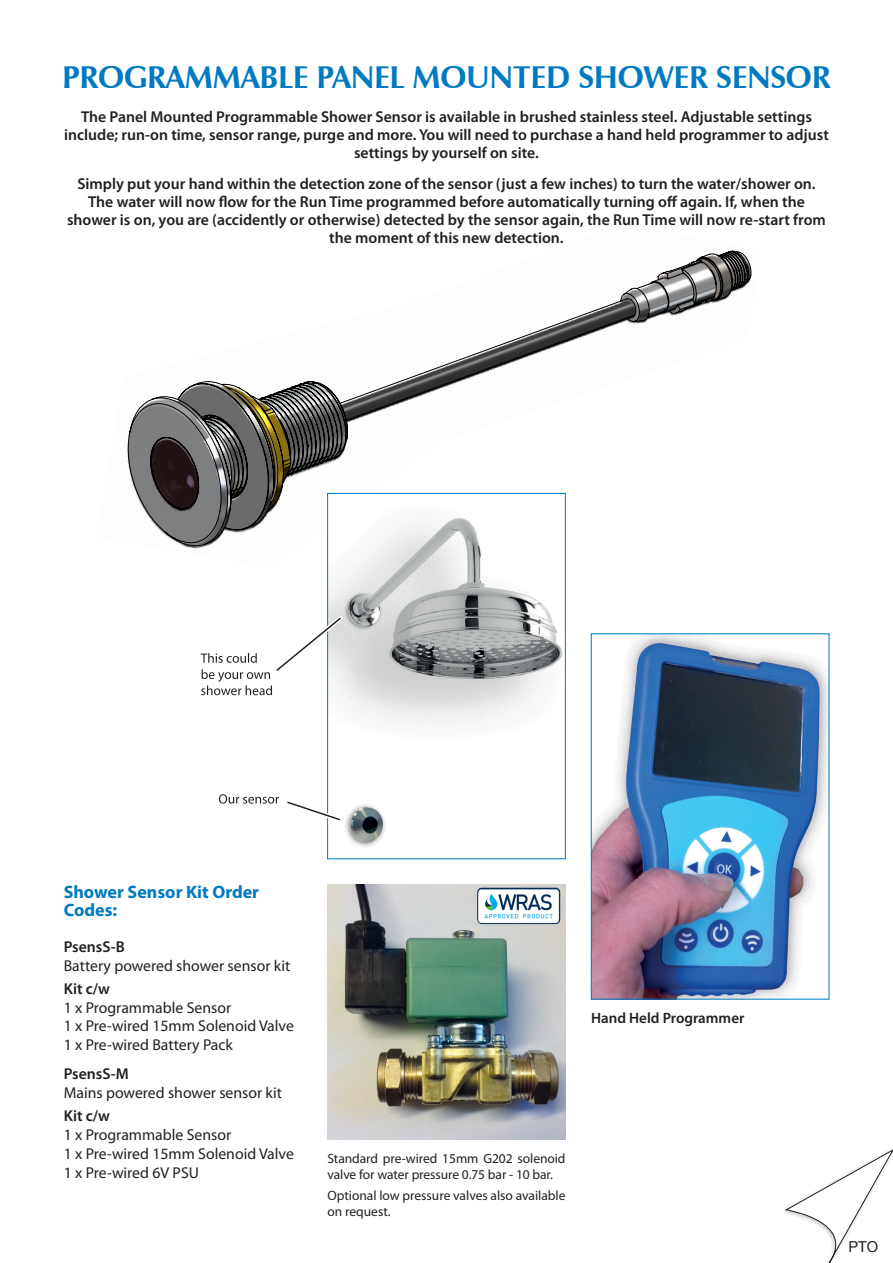
<style>
.page{position:relative;width:893px;height:1263px;background:#fff}
.page>*{position:absolute;margin:0;border:0;box-sizing:border-box;transform-origin:0 0}
.t1{font:700 31.5px "Zapf Humanist 601 BT";letter-spacing:-.01em;color:#007ac2}
.t2{font:700 18px/18px "Myriad Pro";color:#007ac2}
.t3{font:600 15.75px/18px "Myriad Pro";color:#231f20;text-align:center}
.t4{font:15.75px "Myriad Pro";color:#231f20}
.t5{font:600 15px "Myriad Pro";color:#231f20}
.t6{font:15px "Helvetica Neue";color:#231f20}
.t7{font:13.5px/16.5px "Myriad Pro";letter-spacing:-.005em;color:#231f20}
</style>
<div class="page">
<svg style="left:127px;top:250px;width:625px;height:296px"></svg>
<svg style="left:230px;top:261px;width:479px;height:240px"></svg>
<svg style="left:786px;top:1149px;width:107px;height:114px"></svg>
<img style="left:327px;top:884px;width:239px;height:256px">
<img style="left:593px;top:636px;width:234px;height:361px">
<div style="left:591px;top:634px;width:238px;height:365px;border:1px solid #007ac2"></div>
<img style="left:477px;top:887px;width:83px;height:37px">
<img style="left:329px;top:495px;width:235px;height:353px">
<div style="left:327px;top:493px;width:239px;height:366px;border:1px solid #007ac2"></div>
<svg style="left:219px;top:794px;width:127px;height:32px"></svg>
<svg style="left:201px;top:612px;width:146px;height:83px"></svg>
<p class="t1" style="left:62px;top:57px;width:770px">PROGRAMMABLE PANEL MOUNTED SHOWER SENSOR</p>
<p class="t3" style="left:64px;top:108px;width:766px">The Panel Mounted Programmable Shower Sensor is available in brushed stainless steel. Adjustable settings include; run-on time, sensor range, purge and more. You will need to purchase a hand held programmer to adjust settings by yourself on site.</p>
<p class="t3" style="left:67px;top:174px;width:760px">Simply put your hand within the detection zone of the sensor (just a few inches) to turn the water/shower on.<br>The water will now flow for the Run Time programmed before automatically turning off again. If, when the shower is on, you are (accidently or otherwise) detected by the sensor again, the Run Time will now re-start from the moment of this new detection.</p>
<p class="t2" style="left:64px;top:882px;width:197px">Shower Sensor Kit Order<br>Codes:</p>
<p class="t3" style="left:64px;top:937px;width:63px">PsensS-B</p>
<p class="t4" style="left:64px;top:955px;width:228px">Battery powered shower sensor kit</p>
<p class="t3" style="left:64px;top:979px;width:48px">Kit c/w</p>
<p class="t4" style="left:64px;top:997px;width:169px">1 x Programmable Sensor</p>
<p class="t4" style="left:64px;top:1016px;width:232px">1 x Pre-wired 15mm Solenoid Valve</p>
<p class="t4" style="left:64px;top:1035px;width:171px">1 x Pre-wired Battery Pack</p>
<p class="t3" style="left:64px;top:1064px;width:67px">PsensS-M</p>
<p class="t4" style="left:64px;top:1083px;width:220px">Mains powered shower sensor kit</p>
<p class="t3" style="left:64px;top:1106px;width:48px">Kit c/w</p>
<p class="t4" style="left:64px;top:1125px;width:169px">1 x Programmable Sensor</p>
<p class="t4" style="left:64px;top:1144px;width:232px">1 x Pre-wired 15mm Solenoid Valve</p>
<p class="t4" style="left:64px;top:1163px;width:137px">1 x Pre-wired 6V PSU</p>
<p class="t5" style="left:591px;top:1009px;width:155px">Hand Held Programmer</p>
<p class="t7" style="left:327px;top:1149px;width:240px">Standard pre-wired 15mm G202 solenoid valve for water pressure 0.75 bar - 10 bar.</p>
<p class="t7" style="left:327px;top:1187px;width:240px">Optional low pressure valves also available on request.</p>
<p class="t6" style="left:848px;top:1238px;width:31px">PTO</p>
</div>
